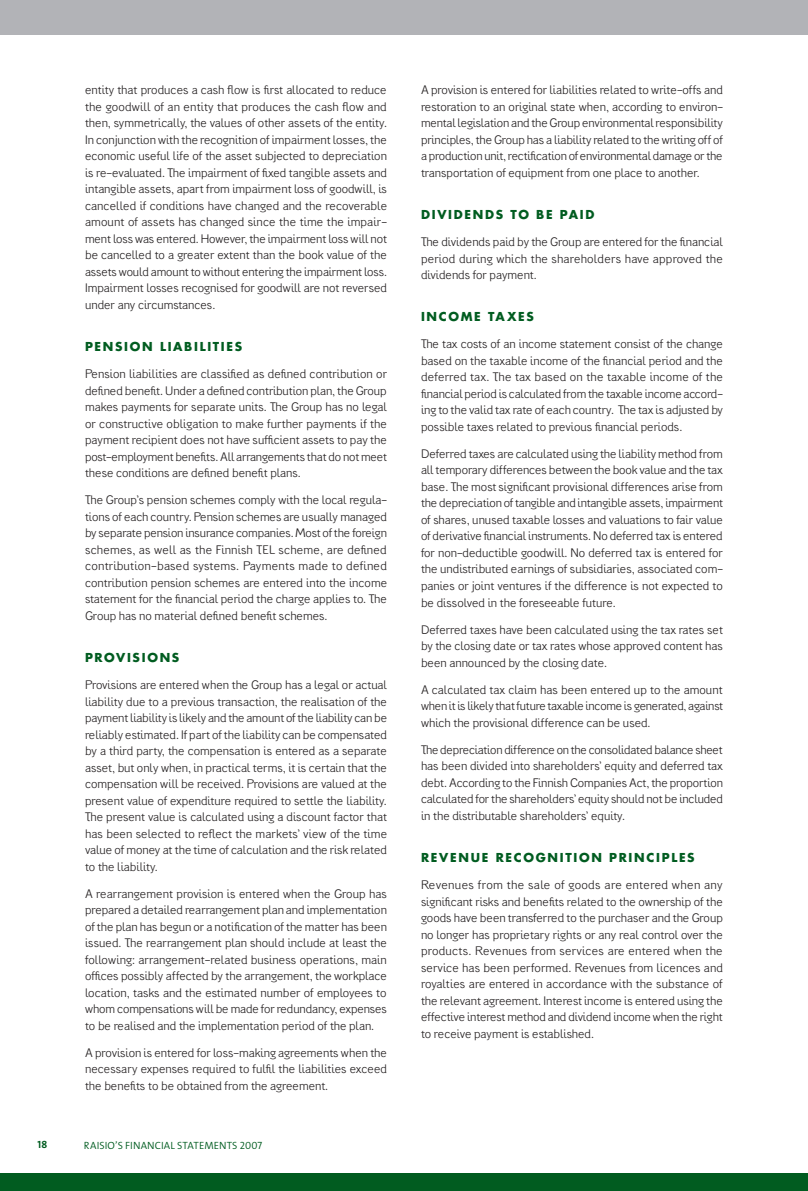
<style>
.page{position:relative;width:808px;height:1191px;background:#fff}
.page>*{position:absolute;margin:0;border:0;box-sizing:border-box;transform-origin:0 0}
.t1{font:12px/16.5px "Generation Gothic Lig";color:#231f20;text-align:justify}
.t2{font:700 12px "Futura";letter-spacing:.145em;color:#015c20}
.t3{font:10.5px "The Sans Semi Light Caps";color:#015c20}
.t4{font:10.5px "The Sans Bold Caps";color:#015c20}
</style>
<div class="page">
<div style="left:0;top:1174px;width:808px;height:17px;background:#015c20"></div>
<div style="left:0;top:0;width:808px;height:34px;background:#b2b3b7"></div>
<p class="t1" style="left:85px;top:82px;width:304px">entity that produces a cash flow is first allocated to reduce the goodwill of an entity that produces the cash flow and then, symmetrically, the values of other assets of the entity.<br>In conjunction with the recognition of impairment losses, the economic useful life of the asset subjected to depreciation is re-evaluated. The impairment of fixed tangible assets and intangible assets, apart from impairment loss of goodwill, is cancelled if conditions have changed and the recoverable amount of assets has changed since the time the impair&shy;ment loss was entered. However, the impairment loss will not be cancelled to a greater extent than the book value of the assets would amount to without entering the impairment loss.<br>Impairment losses recognised for goodwill are not reversed under any circumstances.</p>
<p class="t2" style="left:85px;top:338px;width:158px">PENSION LIABILITIES</p>
<p class="t1" style="left:85px;top:366px;width:304px">Pension liabilities are classified as defined contribution or defined benefit. Under a defined contribution plan, the Group makes payments for separate units. The Group has no legal or constructive obligation to make further payments if the payment recipient does not have sufficient assets to pay the post-employment benefits. All arrangements that do not meet these conditions are defined benefit plans.</p>
<p class="t1" style="left:85px;top:492px;width:304px">The Group’s pension schemes comply with the local regula&shy;tions of each country. Pension schemes are usually managed by separate pension insurance companies. Most of the foreign schemes, as well as the Finnish TEL scheme, are defined contribution-based systems. Payments made to defined contribution pension schemes are entered into the income statement for the financial period the charge applies to. The Group has no material defined benefit schemes.</p>
<p class="t2" style="left:85px;top:649px;width:96px">PROVISIONS</p>
<p class="t1" style="left:85px;top:677px;width:304px">Provisions are entered when the Group has a legal or actual liability due to a previous transaction, the realisation of the payment liability is likely and the amount of the liability can be reliably estimated. If part of the liability can be compensated by a third party, the compensation is entered as a separate asset, but only when, in practical terms, it is certain that the compensation will be received. Provisions are valued at the present value of expenditure required to settle the liability.<br>The present value is calculated using a discount factor that has been selected to reflect the markets’ view of the time value of money at the time of calculation and the risk related to the liability.</p>
<p class="t1" style="left:85px;top:885px;width:303px">A rearrangement provision is entered when the Group has prepared a detailed rearrangement plan and implementation of the plan has begun or a notification of the matter has been issued. The rearrangement plan should include at least the following: arrangement-related business operations, main offices possibly affected by the arrangement, the workplace location, tasks and the estimated number of employees to whom compensations will be made for redundancy, expenses to be realised and the implementation period of the plan.</p>
<p class="t1" style="left:85px;top:1044px;width:303px">A provision is entered for loss-making agreements when the necessary expenses required to fulfil the liabilities exceed the benefits to be obtained from the agreement.</p>
<p class="t4" style="left:38px;top:1136px;width:11px">18</p>
<p class="t3" style="left:84px;top:1136px;width:6px">RAISIO</p>
<p class="t3" style="left:115px;top:1136px;width:22px">’S FINANCIAL</p>
<p class="t3" style="left:177px;top:1136px;width:7px">STATEMENTS</p>
<p class="t3" style="left:240px;top:1136px;width:24px">2007</p>
<p class="t1" style="left:421px;top:82px;width:303px">A provision is entered for liabilities related to write-offs and restoration to an original state when, according to environ&shy;mental legislation and the Group environmental responsibility principles, the Group has a liability related to the writing off of a production unit, rectification of environmental damage or the transportation of equipment from one place to another.</p>
<p class="t2" style="left:421px;top:206px;width:175px">DIVIDENDS TO BE PAID</p>
<p class="t1" style="left:421px;top:234px;width:303px">The dividends paid by the Group are entered for the financial period during which the shareholders have approved the dividends for payment.</p>
<p class="t2" style="left:421px;top:309px;width:114px">INCOME TAXES</p>
<p class="t1" style="left:421px;top:336px;width:304px">The tax costs of an income statement consist of the change based on the taxable income of the financial period and the deferred tax. The tax based on the taxable income of the financial period is calculated from the taxable income accord&shy;ing to the valid tax rate of each country. The tax is adjusted by possible taxes related to previous financial periods.</p>
<p class="t1" style="left:421px;top:446px;width:304px">Deferred taxes are calculated using the liability method from all temporary differences between the book value and the tax base. The most significant provisional differences arise from the depreciation of tangible and intangible assets, impairment of shares, unused taxable losses and valuations to fair value of derivative financial instruments. No deferred tax is entered for non-deductible goodwill. No deferred tax is entered for the undistributed earnings of subsidiaries, associated com&shy;panies or joint ventures if the difference is not expected to be dissolved in the foreseeable future.</p>
<p class="t1" style="left:421px;top:621px;width:303px">Deferred taxes have been calculated using the tax rates set by the closing date or tax rates whose approved content has been announced by the closing date.</p>
<p class="t1" style="left:421px;top:681px;width:303px">A calculated tax claim has been entered up to the amount when it is likely that future taxable income is generated, against which the provisional difference can be used.</p>
<p class="t1" style="left:421px;top:741px;width:304px">The depreciation difference on the consolidated balance sheet has been divided into shareholders’ equity and deferred tax debt. According to the Finnish Companies Act, the proportion calculated for the shareholders’ equity should not be included in the distributable shareholders’ equity.</p>
<p class="t2" style="left:421px;top:849px;width:275px">REVENUE RECOGNITION PRINCIPLES</p>
<p class="t1" style="left:421px;top:877px;width:303px">Revenues from the sale of goods are entered when any significant risks and benefits related to the ownership of the goods have been transferred to the purchaser and the Group no longer has proprietary rights or any real control over the products. Revenues from services are entered when the service has been performed. Revenues from licences and royalties are entered in accordance with the substance of the relevant agreement. Interest income is entered using the effective interest method and dividend income when the right to receive payment is established.</p>
</div>
